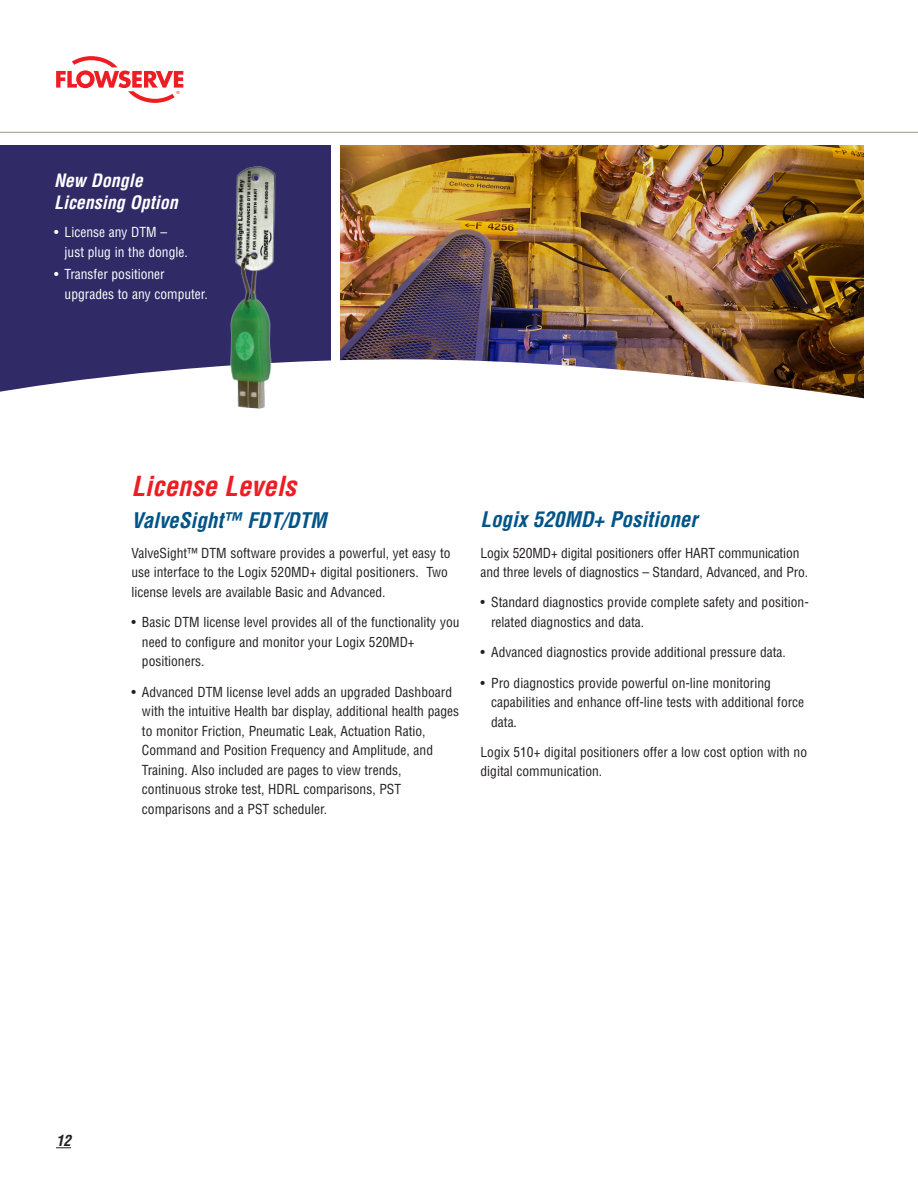
<style>
.page{position:relative;width:918px;height:1188px;background:#fff}
.page>*{position:absolute;margin:0;border:0;box-sizing:border-box;transform-origin:0 0}
.Page_Header{font:italic 700 condensed 27px "Helvetica LT Std";color:#ee1d23}
.Sub_Header{font:italic 700 condensed 21px "Helvetica LT Std";color:#005487}
.Page_Header-2{font:italic 700 condensed 21px "Helvetica LT Std";color:#005487}
.Sub_Header-2{font:italic 700 condensed 18px/22.5px "Helvetica LT Std";color:#fff}
.t1{font:italic 700 condensed 15px "Helvetica LT Std";color:#231f20}
.Body_Copy{font:condensed 13.5px/19.5px "Helvetica LT Std";color:#231f20}
.t2{font:condensed 13.5px/19.5px "Helvetica LT Std";color:#fff}
</style>
<div class="page">
<svg style="left:56px;top:1147px;width:15px;height:1px"></svg>
<hr style="left:0;top:132px;width:918px;height:1px;background:#a1968b">
<svg style="left:56px;top:56px;width:127px;height:47px"></svg>
<img style="left:341px;top:145px;width:523px;height:214px">
<div style="left:0;top:145px;width:331px;height:254px;background:#302a67"></div>
<svg style="left:0;top:359px;width:864px;height:40px"></svg>
<img style="left:229px;top:166px;width:50px;height:243px">
<p class="Sub_Header-2" style="left:54px;top:169px;width:125px">New Dongle<br>Licensing Option</p>
<p class="t2" style="left:65px;top:222px;width:125px;text-indent:-11px">• License any DTM – just plug in the dongle.</p>
<p class="t2" style="left:65px;top:264px;width:145px;text-indent:-11px">• Transfer positioner upgrades to any computer.</p>
<p class="Page_Header" style="left:131px;top:469px;width:166px">License Levels</p>
<p class="Page_Header-2" style="left:131px;top:507px;width:196px">ValveSight™ FDT/DTM</p>
<p class="Body_Copy" style="left:131px;top:543px;width:321px">ValveSight™ DTM software provides a powerful, yet easy to use interface to the Logix 520MD+ digital positioners. Two license levels are available Basic and Advanced.</p>
<p class="Body_Copy" style="left:142px;top:613px;width:319px;text-indent:-11px">• Basic DTM license level provides all of the functionality you need to configure and monitor your Logix 520MD+ positioners.</p>
<p class="Body_Copy" style="left:142px;top:682px;width:319px;text-indent:-11px">• Advanced DTM license level adds an upgraded Dashboard with the intuitive Health bar display, additional health pages to monitor Friction, Pneumatic Leak, Actuation Ratio, Command and Position Frequency and Amplitude, and Training. Also included are pages to view trends, continuous stroke test, HDRL comparisons, PST comparisons and a PST scheduler.</p>
<p class="Sub_Header" style="left:481px;top:507px;width:218px">Logix 520MD+ Positioner</p>
<p class="Body_Copy" style="left:481px;top:543px;width:329px">Logix 520MD+ digital positioners offer HART communication and three levels of diagnostics – Standard, Advanced, and Pro.</p>
<p class="Body_Copy" style="left:491px;top:593px;width:319px;text-indent:-11px">• Standard diagnostics provide complete safety and position&shy;related diagnostics and data.</p>
<p class="Body_Copy" style="left:481px;top:643px;width:307px">• Advanced diagnostics provide additional pressure data.</p>
<p class="Body_Copy" style="left:491px;top:673px;width:314px;text-indent:-11px">• Pro diagnostics provide powerful on-line monitoring capabilities and enhance off-line tests with additional force data.</p>
<p class="Body_Copy" style="left:481px;top:742px;width:328px">Logix 510+ digital positioners offer a low cost option with no digital communication.</p>
<p class="t1" style="left:56px;top:1131px;width:16px">12</p>
</div>
